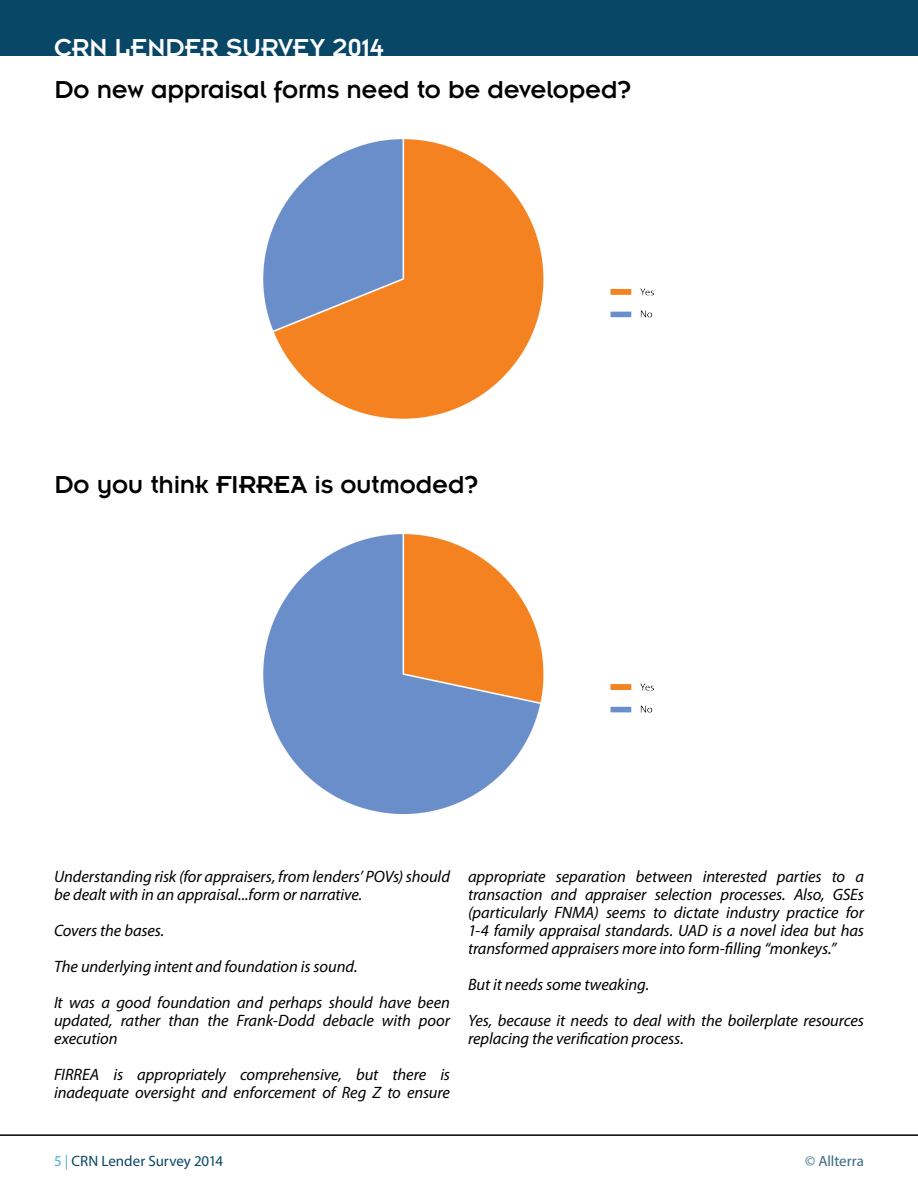
<style>
.page{position:relative;width:918px;height:1188px;background:#fff}
.page>*{position:absolute;margin:0;border:0;box-sizing:border-box;transform-origin:0 0}
.t1{font:27px "Insignia LT Std";letter-spacing:-.01em;color:#000}
.t2{font:27px "Insignia LT Std";color:#fff}
.t3{font:italic 16.5px/18px "Myriad Pro";letter-spacing:-.005em;color:#000}
.t4{font:15px "Myriad Pro";letter-spacing:-.005em;color:#084766}
.t5{font:15px "Myriad Pro";color:#396c85}
.s1{color:#45add6}
</style>
<div class="page">
<div style="left:0;top:0;width:918px;height:55px;background:#084766"></div>
<hr style="left:0;top:1134px;width:918px;height:2px;background:#000">
<img style="left:263px;top:139px;width:391px;height:280px">
<img style="left:263px;top:534px;width:391px;height:280px">
<h1 class="t2" style="left:54px;top:34px;width:331px">CRN LENDER SURVEY 2014</h1>
<h1 class="t1" style="left:54px;top:76px;width:579px">Do new appraisal forms need to be developed?</h1>
<h1 class="t1" style="left:54px;top:471px;width:426px">Do you think FIRREA is outmoded?</h1>
<p class="t3" style="left:54px;top:868px;width:398px">Understanding risk (for appraisers, from lenders’ POVs) should be dealt with in an appraisal...form or narrative.</p>
<p class="t3" style="left:54px;top:913px;width:397px;line-height:36px">Covers the bases.<br>The underlying intent and foundation is sound.<br>It was a good foundation and perhaps should have been</p>
<p class="t3" style="left:54px;top:1012px;width:398px">updated, rather than the Frank-Dodd debacle with poor execution</p>
<p class="t3" style="left:54px;top:1066px;width:398px">FIRREA is appropriately comprehensive, but there is inadequate oversight and enforcement of Reg Z to ensure</p>
<p class="t3" style="left:468px;top:868px;width:398px;text-align:justify">appropriate separation between interested parties to a transaction and appraiser selection processes. Also, GSEs (particularly FNMA) seems to dictate industry practice for 1-4 family appraisal standards. UAD is a novel idea but has transformed appraisers more into form-filling “monkeys.”</p>
<p class="t3" style="left:468px;top:967px;width:398px;line-height:36px">But it needs some tweaking.<br>Yes, because it needs to deal with the boilerplate resources</p>
<p class="t3" style="left:468px;top:1030px;width:217px">replacing the verification process.</p>
<p class="t4" style="left:54px;top:1151px;width:171px"><span class="s1">5 |</span> CRN Lender Survey 2014</p>
<p class="t5" style="left:805px;top:1151px;width:60px">© Allterra</p>
</div>
